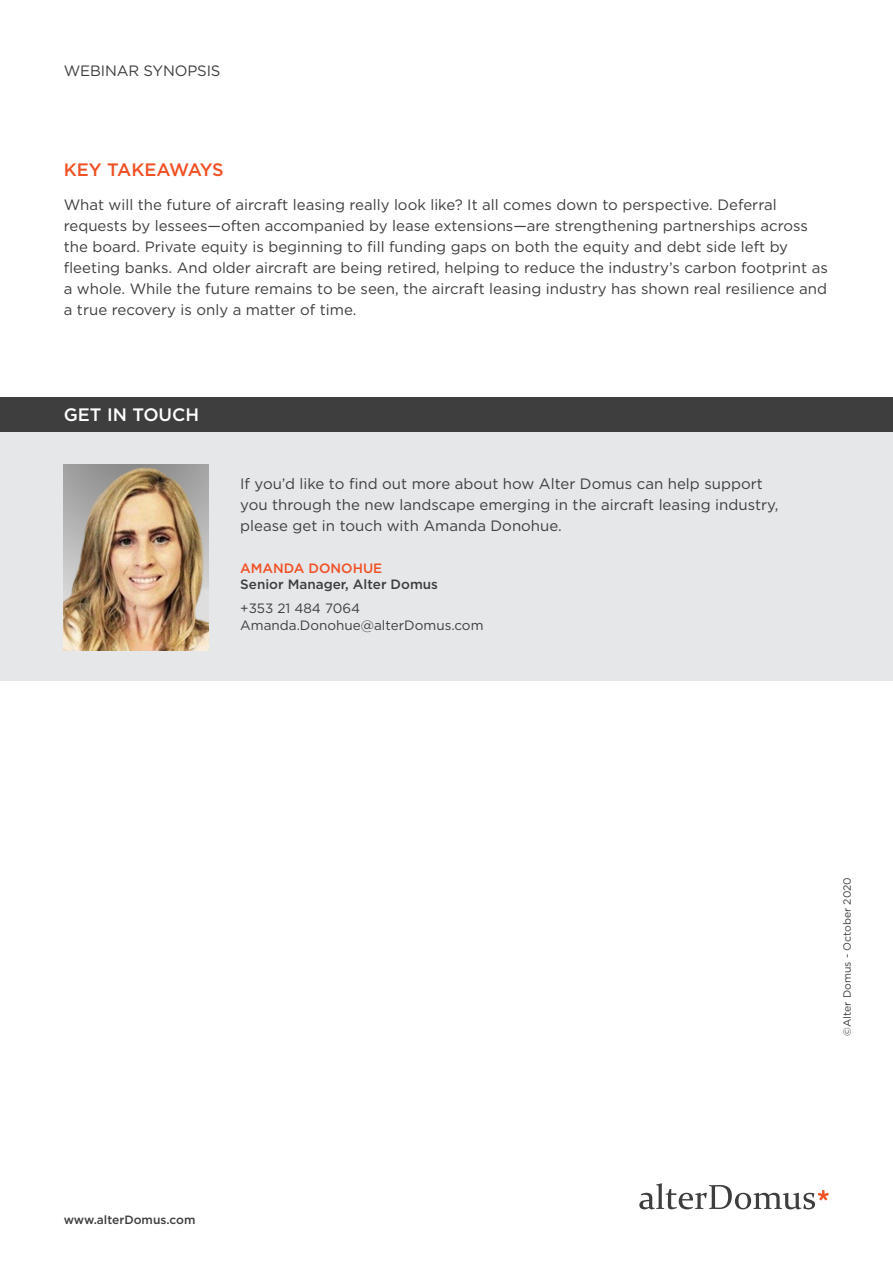
<style>
.page{position:relative;width:893px;height:1263px;background:#fff}
.page>*{position:absolute;margin:0;border:0;box-sizing:border-box;transform-origin:0 0}
.text_subtitle{font:500 18px "Gotham";letter-spacing:-.02em;color:#f05024}
.text_subtitle-2{font:500 18px "Gotham";color:#fff}
.body_text{font:15px/21px "Gotham";color:#3e3e3f}
.text_subtitle-3{font:13.5px "Gotham";color:#3e3e3f}
.text_subtitle-4{font:500 13.5px "Gotham";color:#3e3e3f}
.text_subtitle-5{font:500 13.5px "Gotham";color:#f05024}
.t1{font:500 12px "Gotham";color:#3e3e3f}
.t2{font:10.5px "Gotham";color:#3e3e3f}
</style>
<div class="page">
<div style="left:0;top:432px;width:893px;height:249px;background:#e6e7e9"></div>
<div style="left:0;top:398px;width:893px;height:34px;background:#3e3e3f"></div>
<svg style="left:639px;top:1183px;width:190px;height:26px"></svg>
<img style="left:64px;top:464px;width:144px;height:187px">
<p class="body_text" style="left:64px;top:60px;width:158px">WEBINAR SYNOPSIS</p>
<p class="text_subtitle" style="left:64px;top:158px;width:161px">KEY TAKEAWAYS</p>
<p class="body_text" style="left:64px;top:194px;width:765px">What will the future of aircraft leasing really look like? It all comes down to perspective. Deferral requests by lessees—often accompanied by lease extensions—are strengthening partnerships across the board. Private equity is beginning to fill funding gaps on both the equity and debt side left by fleeting banks. And older aircraft are being retired, helping to reduce the industry’s carbon footprint as a whole. While the future remains to be seen, the aircraft leasing industry has shown real resilience and a true recovery is only a matter of time.</p>
<p class="text_subtitle-2" style="left:64px;top:403px;width:137px">GET IN TOUCH</p>
<p class="body_text" style="left:240px;top:473px;width:540px">If you’d like to find out more about how Alter Domus can help support you through the new landscape emerging in the aircraft leasing industry, please get in touch with Amanda Donohue.</p>
<p class="text_subtitle-5" style="left:240px;top:559px;width:144px">AMANDA DONOHUE</p>
<p class="text_subtitle-4" style="left:240px;top:575px;width:199px">Senior Manager, Alter Domus</p>
<p class="text_subtitle-3" style="left:240px;top:600px;width:122px">+353 21 484 7064</p>
<p class="text_subtitle-3" style="left:240px;top:616px;width:245px">Amanda.Donohue@alterDomus.com</p>
<p class="t1" style="left:64px;top:1211px;width:133px">www.alterDomus.com</p>
<p class="t2" style="left:840px;top:1036px;width:160px;rotate:-90deg">©Alter Domus - October 2020</p>
</div>
